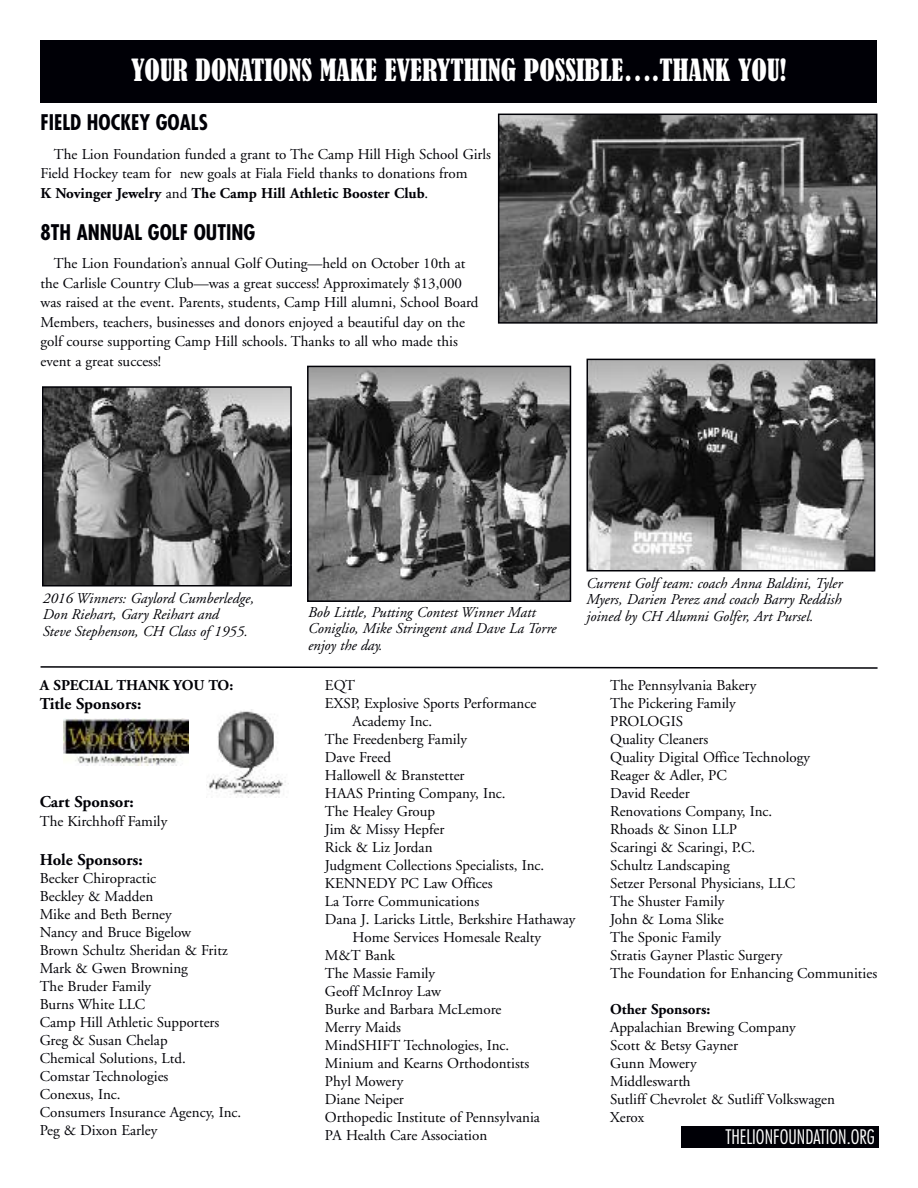
<style>
.page{position:relative;width:918px;height:1188px;background:#fff}
.page>*{position:absolute;margin:0;border:0;box-sizing:border-box;transform-origin:0 0}
.t1{font:condensed 28.5px "Bernard";color:#fff}
.t2{font:700 condensed 21px "Futura";color:#000006}
.t3{font:300 condensed 19.5px "Futura";color:#fff}
.t4{font:700 16.5px "Adobe Garamond";color:#000006}
.t5{font:15px/18px "Adobe Garamond";color:#000006}
.t6{font:italic 15px/16.5px "Adobe Garamond";color:#000006}
.t7{font:700 15px "Adobe Garamond";color:#000006}
.s1{font-weight:700}
</style>
<div class="page">
<div style="left:40px;top:40px;width:837px;height:63px;background:#000006"></div>
<div style="left:681px;top:1126px;width:197px;height:22px;background:#000006"></div>
<img style="left:64px;top:718px;width:125px;height:47px">
<img style="left:207px;top:710px;width:79px;height:88px">
<img style="left:45px;top:389px;width:244px;height:194px">
<div style="left:42px;top:386px;width:250px;height:200px;border:2px solid #000006"></div>
<img style="left:310px;top:369px;width:258px;height:230px">
<div style="left:307px;top:366px;width:264px;height:236px;border:2px solid #000006"></div>
<img style="left:590px;top:362px;width:282px;height:206px">
<div style="left:587px;top:359px;width:288px;height:212px;border:2px solid #000006"></div>
<img style="left:501px;top:117px;width:374px;height:204px">
<div style="left:498px;top:114px;width:380px;height:210px;border:2px solid #000006"></div>
<svg style="left:40px;top:666px;width:838px;height:3px"></svg>
<h1 class="t1" style="left:131px;top:55px;width:657px">YOUR DONATIONS MAKE EVERYTHING POSSIBLE….THANK YOU!</h1>
<h2 class="t2" style="left:40px;top:114px;width:169px">FIELD HOCKEY GOALS</h2>
<p class="t5" style="left:40px;top:146px;width:452px;line-height:19.5px;text-indent:14px">The Lion Foundation funded a grant to The Camp Hill High School Girls<br>Field Hockey team for new goals at Fiala Field thanks to donations from<br><span class="s1">K Novinger Jewelry</span> and <span class="s1">The Camp Hill Athletic Booster Club</span>.</p>
<h2 class="t2" style="left:40px;top:223px;width:216px">8TH ANNUAL GOLF OUTING</h2>
<p class="t5" style="left:40px;top:255px;width:440px;line-height:19.5px;text-indent:14px">The Lion Foundation’s annual Golf Outing—held on October 10th at the Carlisle Country Club—was a great success! Approximately $13,000 was raised at the event. Parents, students, Camp Hill alumni, School Board Members, teachers, businesses and donors enjoyed a beautiful day on the golf course supporting Camp Hill schools. Thanks to all who made this event a great success!</p>
<p class="t6" style="left:43px;top:591px;width:213px">2016 Winners: Gaylord Cumberledge,<br>Don Riehart, Gary Reihart and<br>Steve Stephenson, CH Class of 1955.</p>
<p class="t7" style="left:40px;top:679px;width:195px">A SPECIAL THANK YOU TO:</p>
<p class="t4" style="left:40px;top:698px;width:103px">Title Sponsors:</p>
<p class="t4" style="left:40px;top:795px;width:96px">Cart Sponsor:</p>
<p class="t5" style="left:40px;top:814px;width:129px">The Kirchhoff Family</p>
<p class="t4" style="left:40px;top:854px;width:104px">Hole Sponsors:</p>
<p class="t5" style="left:40px;top:871px;width:203px">Becker Chiropractic<br>Beckley &amp; Madden<br>Mike and Beth Berney<br>Nancy and Bruce Bigelow<br>Brown Schultz Sheridan &amp; Fritz<br>Mark &amp; Gwen Browning<br>The Bruder Family<br>Burns White LLC<br>Camp Hill Athletic Supporters<br>Greg &amp; Susan Chelap<br>Chemical Solutions, Ltd.<br>Comstar Technologies<br>Conexus, Inc.<br>Consumers Insurance Agency, Inc.<br>Peg &amp; Dixon Earley</p>
<p class="t6" style="left:308px;top:605px;width:250px">Bob Little, Putting Contest Winner Matt<br>Coniglio, Mike Stringent and Dave La Torre enjoy the day.</p>
<p class="t6" style="left:587px;top:576px;width:257px;text-align:justify">Current Golf team: coach Anna Baldini, Tyler Myers, Darien Perez and coach Barry Reddish joined by CH Alumni Golfer, Art Pursel.</p>
<p class="t5" style="left:325px;top:677px;width:32px">EQT</p>
<p class="t5" style="left:325px;top:695px;width:213px">EXSP, Explosive Sports Performance</p>
<p class="t5" style="left:353px;top:713px;width:81px">Academy Inc.</p>
<p class="t5" style="left:325px;top:731px;width:143px">The Freedenberg Family</p>
<p class="t5" style="left:325px;top:749px;width:68px">Dave Freed</p>
<p class="t5" style="left:325px;top:767px;width:141px">Hallowell &amp; Branstetter</p>
<p class="t5" style="left:325px;top:785px;width:182px">HAAS Printing Company, Inc.</p>
<p class="t5" style="left:325px;top:803px;width:112px">The Healey Group</p>
<p class="t5" style="left:325px;top:821px;width:121px">Jim &amp; Missy Hepfer</p>
<p class="t5" style="left:325px;top:839px;width:109px">Rick &amp; Liz Jordan</p>
<p class="t5" style="left:325px;top:857px;width:221px">Judgment Collections Specialists, Inc.</p>
<p class="t5" style="left:325px;top:875px;width:169px">KENNEDY PC Law Offices</p>
<p class="t5" style="left:325px;top:893px;width:156px">La Torre Communications</p>
<p class="t5" style="left:325px;top:911px;width:252px">Dana J. Laricks Little, Berkshire Hathaway</p>
<p class="t5" style="left:353px;top:929px;width:190px">Home Services Homesale Realty</p>
<p class="t5" style="left:325px;top:947px;width:72px">M&amp;T Bank</p>
<p class="t5" style="left:325px;top:965px;width:112px">The Massie Family</p>
<p class="t5" style="left:325px;top:983px;width:118px">Geoff McInroy Law</p>
<p class="t5" style="left:325px;top:1001px;width:178px">Burke and Barbara McLemore</p>
<p class="t5" style="left:325px;top:1019px;width:78px">Merry Maids</p>
<p class="t5" style="left:325px;top:1037px;width:186px">MindSHIFT Technologies, Inc.</p>
<p class="t5" style="left:325px;top:1055px;width:206px">Minium and Kearns Orthodontists</p>
<p class="t5" style="left:325px;top:1073px;width:80px">Phyl Mowery</p>
<p class="t5" style="left:325px;top:1091px;width:80px">Diane Neiper</p>
<p class="t5" style="left:325px;top:1109px;width:216px">Orthopedic Institute of Pennsylvania</p>
<p class="t5" style="left:325px;top:1127px;width:164px">PA Health Care Association</p>
<p class="t5" style="left:610px;top:677px;width:269px">The Pennsylvania Bakery<br>The Pickering Family<br>PROLOGIS<br>Quality Cleaners<br>Quality Digital Office Technology<br>Reager &amp; Adler, PC<br>David Reeder<br>Renovations Company, Inc.<br>Rhoads &amp; Sinon LLP<br>Scaringi &amp; Scaringi, P.C.<br>Schultz Landscaping<br>Setzer Personal Physicians, LLC<br>The Shuster Family<br>John &amp; Loma Slike<br>The Sponic Family<br>Stratis Gayner Plastic Surgery<br>The Foundation for Enhancing Communities</p>
<p class="t7" style="left:610px;top:1003px;width:102px">Other Sponsors:</p>
<p class="t5" style="left:610px;top:1019px;width:226px">Appalachian Brewing Company<br>Scott &amp; Betsy Gayner<br>Gunn Mowery<br>Middleswarth<br>Sutliff Chevrolet &amp; Sutliff Volkswagen<br>Xerox</p>
<h3 class="t3" style="left:725px;top:1128px;width:151px">THELIONFOUNDATION.ORG</h3>
</div>
